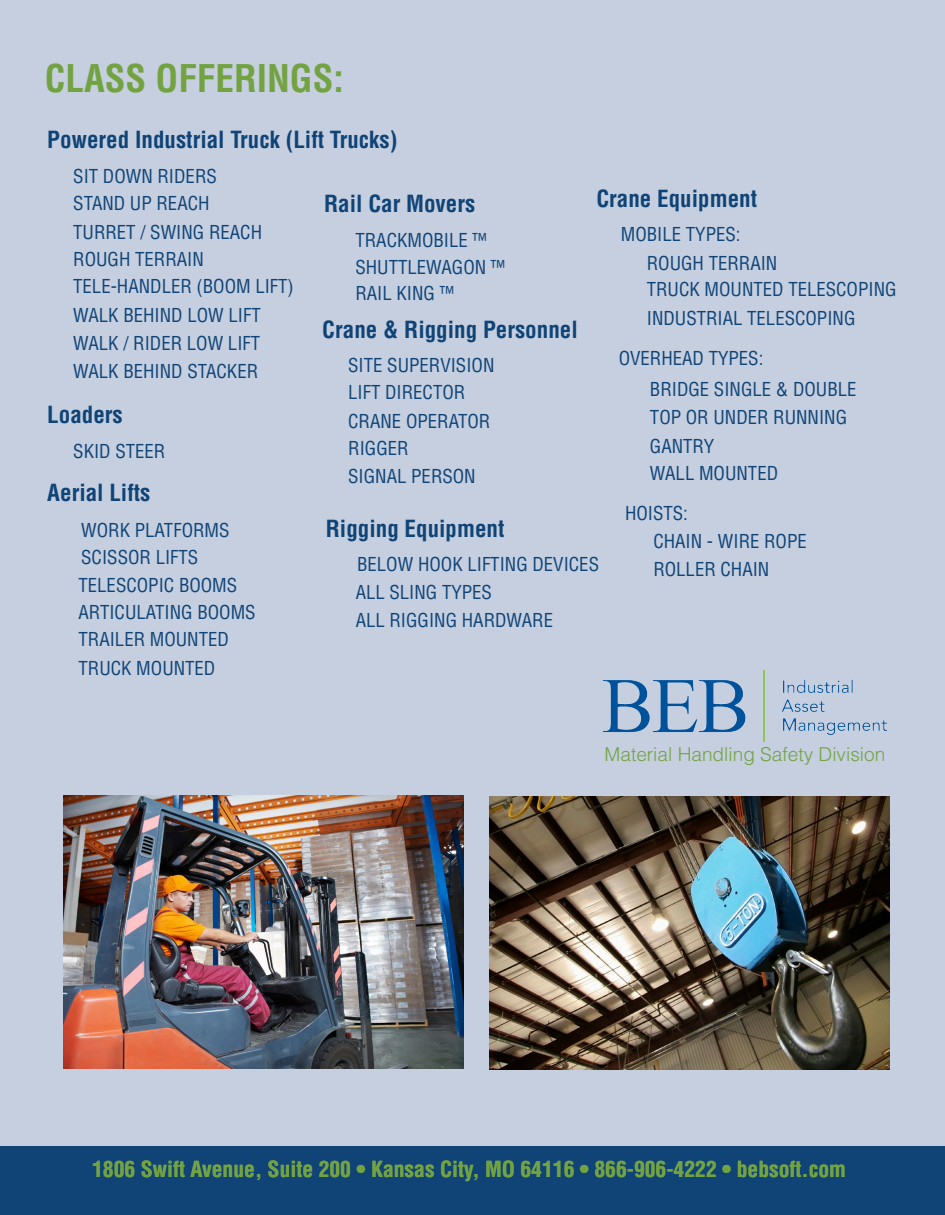
<style>
.page{position:relative;width:945px;height:1215px;background:#fff}
.page>*{position:absolute;margin:0;border:0;box-sizing:border-box;transform-origin:0 0}
.t1{font:700 condensed 37.2px "Helvetica LT Std";color:#73a341}
.t2{font:700 condensed 23.1px "Helvetica LT Std";color:#104477}
.t3{font:700 condensed 21.6px "Helvetica LT Std";color:#73a341}
.t4{font:300 19.05px "Helvetica LT Std";color:#73a341}
.t5{font:condensed 18.75px "Helvetica LT Std";color:#104477}
</style>
<div class="page">
<div style="left:0;top:0;width:945px;height:1180px;background:#c5cfdf"></div>
<div style="left:0;top:1146px;width:945px;height:68px;background:#104477"></div>
<img style="left:63px;top:795px;width:401px;height:273px">
<img style="left:489px;top:797px;width:401px;height:272px">
<img style="left:604px;top:671px;width:282px;height:71px">
<p class="t1" style="left:45px;top:55px;width:300px">CLASS OFFERINGS:</p>
<p class="t2" style="left:47px;top:125px;width:352px">Powered Industrial Truck (Lift Trucks)</p>
<p class="t5" style="left:73px;top:164px;width:145px">SIT DOWN RIDERS</p>
<p class="t5" style="left:73px;top:191px;width:138px">STAND UP REACH</p>
<p class="t5" style="left:73px;top:220px;width:190px">TURRET / SWING REACH</p>
<p class="t5" style="left:73px;top:248px;width:132px">ROUGH TERRAIN</p>
<p class="t5" style="left:73px;top:275px;width:222px">TELE-HANDLER (BOOM LIFT)</p>
<p class="t5" style="left:73px;top:304px;width:189px">WALK BEHIND LOW LIFT</p>
<p class="t5" style="left:73px;top:331px;width:188px">WALK / RIDER LOW LIFT</p>
<p class="t5" style="left:73px;top:360px;width:186px">WALK BEHIND STACKER</p>
<p class="t2" style="left:596px;top:184px;width:162px">Crane Equipment</p>
<p class="t5" style="left:621px;top:223px;width:121px">MOBILE TYPES:</p>
<p class="t5" style="left:647px;top:252px;width:132px">ROUGH TERRAIN</p>
<p class="t5" style="left:647px;top:278px;width:251px">TRUCK MOUNTED TELESCOPING</p>
<p class="t5" style="left:647px;top:306px;width:210px">INDUSTRIAL TELESCOPING</p>
<p class="t5" style="left:619px;top:347px;width:146px">OVERHEAD TYPES:</p>
<p class="t5" style="left:650px;top:378px;width:208px">BRIDGE SINGLE &amp; DOUBLE</p>
<p class="t5" style="left:650px;top:405px;width:199px">TOP OR UNDER RUNNING</p>
<p class="t5" style="left:650px;top:434px;width:66px">GANTRY</p>
<p class="t5" style="left:650px;top:461px;width:130px">WALL MOUNTED</p>
<p class="t5" style="left:625px;top:501px;width:64px">HOISTS:</p>
<p class="t5" style="left:653px;top:530px;width:155px">CHAIN - WIRE ROPE</p>
<p class="t5" style="left:653px;top:557px;width:118px">ROLLER CHAIN</p>
<p class="t2" style="left:324px;top:189px;width:153px">Rail Car Movers</p>
<p class="t5" style="left:355px;top:228px;width:133px">TRACKMOBILE ™</p>
<p class="t5" style="left:355px;top:255px;width:151px">SHUTTLEWAGON ™</p>
<p class="t5" style="left:355px;top:281px;width:100px">RAIL KING ™</p>
<p class="t2" style="left:322px;top:315px;width:257px">Crane &amp; Rigging Personnel</p>
<p class="t5" style="left:348px;top:353px;width:148px">SITE SUPERVISION</p>
<p class="t5" style="left:348px;top:381px;width:119px">LIFT DIRECTOR</p>
<p class="t5" style="left:348px;top:409px;width:144px">CRANE OPERATOR</p>
<p class="t5" style="left:348px;top:437px;width:62px">RIGGER</p>
<p class="t5" style="left:348px;top:464px;width:129px">SIGNAL PERSON</p>
<p class="t2" style="left:47px;top:400px;width:77px">Loaders</p>
<p class="t5" style="left:73px;top:439px;width:94px">SKID STEER</p>
<p class="t2" style="left:47px;top:478px;width:105px">Aerial Lifts</p>
<p class="t2" style="left:326px;top:514px;width:180px">Rigging Equipment</p>
<p class="t5" style="left:357px;top:553px;width:243px">BELOW HOOK LIFTING DEVICES</p>
<p class="t5" style="left:356px;top:580px;width:138px">ALL SLING TYPES</p>
<p class="t5" style="left:356px;top:609px;width:199px">ALL RIGGING HARDWARE</p>
<p class="t5" style="left:81px;top:518px;width:150px">WORK PLATFORMS</p>
<p class="t5" style="left:81px;top:546px;width:119px">SCISSOR LIFTS</p>
<p class="t5" style="left:79px;top:573px;width:160px">TELESCOPIC BOOMS</p>
<p class="t5" style="left:79px;top:600px;width:179px">ARTICULATING BOOMS</p>
<p class="t5" style="left:79px;top:628px;width:152px">TRAILER MOUNTED</p>
<p class="t5" style="left:79px;top:657px;width:138px">TRUCK MOUNTED</p>
<p class="t4" style="left:605px;top:743px;width:282px">Material Handling Safety Division</p>
<p class="t3" style="left:92px;top:1156px;width:755px">1806 Swift Avenue, Suite 200 • Kansas City, MO 64116 • 866-906-4222 • bebsoft.com</p>
</div>
